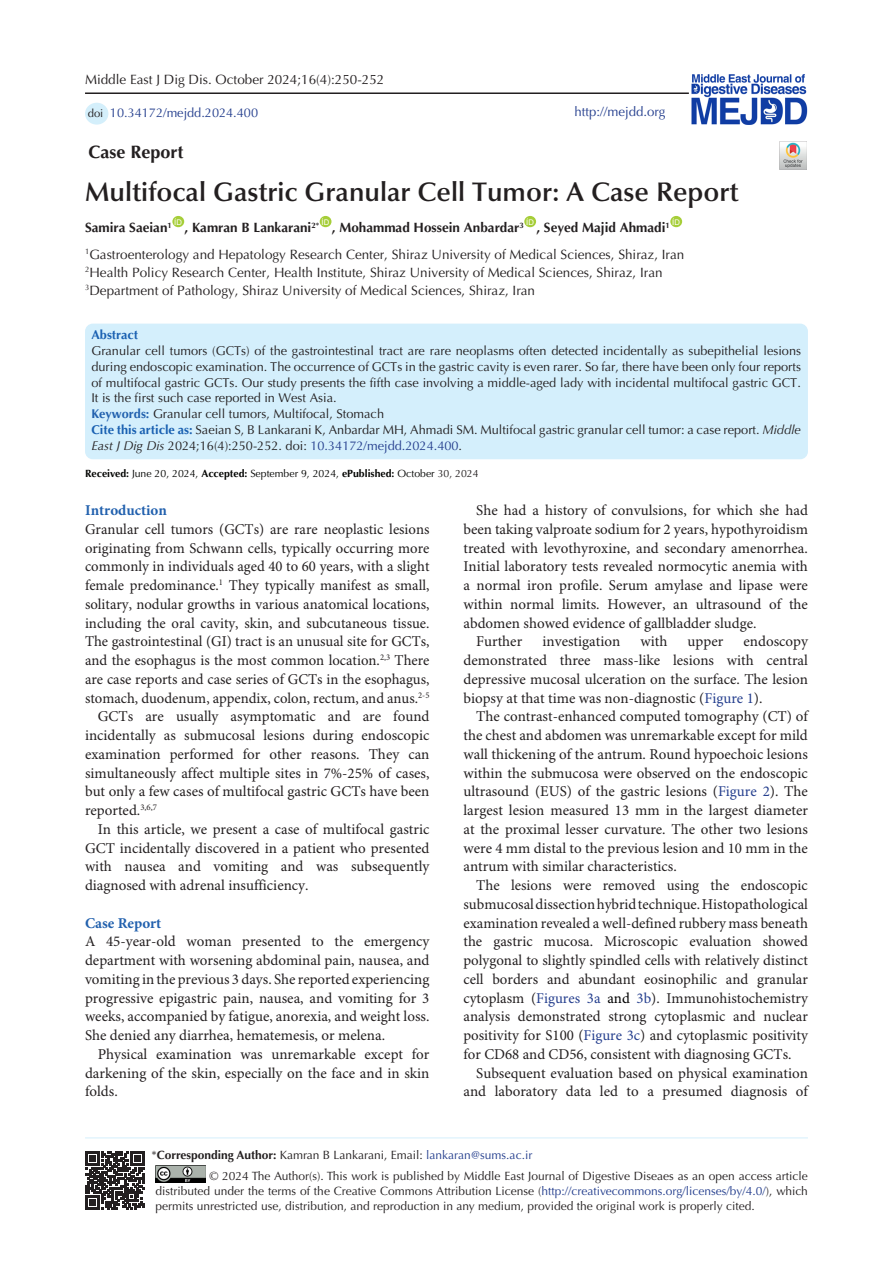
<style>
.page{position:relative;width:893px;height:1263px;background:#fff}
.page>*{position:absolute;margin:0;border:0;box-sizing:border-box;transform-origin:0 0}
.t1{font:600 27px "Optima LT Std";color:#231f20}
.t2{font:700 18px "Optima LT Std";color:#231f20}
.t3{font:15px/18.8px "Minion Pro";color:#231f20;text-align:justify}
.t4{font:700 15px "Minion Pro";color:#2261ae}
.t5{font:13.5px "Optima LT Std";color:#231f20}
.t6{font:700 13.5px "Optima LT Std";color:#231f20}
.t7{font:13.2px "Optima LT Std";color:#253f8e}
.t8{font:12.75px/15.8px "Optima LT Std";color:#231f20;text-align:justify}
.t9{font:12.75px "Optima LT Std";color:#253f8e}
.t10{font:700 12.75px "Optima LT Std";color:#1960b1}
.t11{font:12px/15px "Optima LT Std";color:#231f20;text-align:justify}
.t12{font:11.25px "Optima LT Std";color:#231f20}
.t13{font:10.5px "Optima LT Std";color:#040503}
.t14{font:7.8px "Arial";color:#fff}
.s1{font-weight:700;color:#2261ae}
.s2{font-weight:700;color:#1960b1}
.s3{font-style:italic}
.s4{color:#253f8e}
.s5{font-weight:700}
.s6{color:#231f20}
.s7{color:#000}
</style>
<div class="page">
<hr style="left:85px;top:1137px;width:723px;height:1px;background:#d4effc">
<div style="left:172px;top:216px;width:12px;height:11px;background:#a6ce39;border-radius:50%"></div>
<div style="left:320px;top:216px;width:11px;height:11px;background:#a6ce39;border-radius:50%"></div>
<div style="left:524px;top:216px;width:12px;height:11px;background:#a6ce39;border-radius:50%"></div>
<div style="left:670px;top:216px;width:12px;height:11px;background:#a6ce39;border-radius:50%"></div>
<img style="left:156px;top:1166px;width:49px;height:17px">
<div style="left:85px;top:103px;width:23px;height:22px;background:#d4effb;border-radius:50%"></div>
<div style="left:88px;top:108px;width:19px;height:11px;background:#d4effb"></div>
<hr style="left:85px;top:92px;width:604px;height:2px;background:#231f20">
<img style="left:779px;top:141px;width:28px;height:28px">
<svg style="left:86px;top:1151px;width:58px;height:58px"></svg>
<img style="left:691px;top:74px;width:117px;height:51px">
<div style="left:85px;top:324px;width:723px;height:135px;background:#d4effc;border-radius:8px"></div>
<p class="t5" style="left:85px;top:72px;width:301px">Middle East J Dig Dis. October 2024;16(4):250-252</p>
<p class="t12" style="left:88px;top:106px;width:17px">doi</p>
<p class="t9" style="left:110px;top:105px;width:150px">10.34172/mejdd.2024.400</p>
<p class="t7" style="left:574px;top:104px;width:92px">http://mejdd.org</p>
<p class="t2" style="left:89px;top:141px;width:97px">Case Report</p>
<p class="t1" style="left:85px;top:177px;width:655px">Multifocal Gastric Granular Cell Tumor: A Case Report</p>
<p class="t6" style="left:85px;top:220px;width:88px">Samira Saeian<sup>1</sup></p>
<p class="t14" style="left:672px;top:217px;width:9px">ID</p>
<p class="t5" style="left:85px;top:246px;width:601px"><sup>1</sup>Gastroenterology and Hepatology Research Center, Shiraz University of Medical Sciences, Shiraz, Iran</p>
<p class="t5" style="left:85px;top:264px;width:579px"><sup>2</sup>Health Policy Research Center, Health Institute, Shiraz University of Medical Sciences, Shiraz, Iran</p>
<p class="t5" style="left:85px;top:282px;width:452px"><sup>3</sup>Department of Pathology, Shiraz University of Medical Sciences, Shiraz, Iran</p>
<p class="t14" style="left:174px;top:217px;width:9px">ID</p>
<p class="t14" style="left:322px;top:217px;width:9px">ID</p>
<p class="t14" style="left:526px;top:217px;width:9px">ID</p>
<p class="t6" style="left:185px;top:220px;width:136px">, Kamran B Lankarani<sup>2*</sup></p>
<p class="t6" style="left:332px;top:220px;width:193px">, Mohammad Hossein Anbardar<sup>3</sup></p>
<p class="t6" style="left:536px;top:220px;width:135px">, Seyed Majid Ahmadi<sup>1</sup></p>
<p class="t10" style="left:91px;top:328px;width:48px">Abstract</p>
<p class="t8" style="left:91px;top:343px;width:711px">Granular cell tumors (GCTs) of the gastrointestinal tract are rare neoplasms often detected incidentally as subepithelial lesions during endoscopic examination. The occurrence of GCTs in the gastric cavity is even rarer. So far, there have been only four reports of multifocal gastric GCTs. Our study presents the fifth case involving a middle-aged lady with incidental multifocal gastric GCT.<br>It is the first such case reported in West Asia.</p>
<p class="t8" style="left:91px;top:406px;width:294px"><span class="s1">Keywords:</span> Granular cell tumors, Multifocal, Stomach</p>
<p class="t8" style="left:91px;top:422px;width:711px"><span class="s2">Cite this article as:</span> Saeian S, B Lankarani K, Anbardar MH, Ahmadi SM. Multifocal gastric granular cell tumor: a case report. <span class="s3">Middle<br>East J Dig Dis</span> 2024;16(4):250-252. doi: <span class="s4">10.34172/mejdd.2024.400</span>.</p>
<p class="t13" style="left:85px;top:467px;width:395px"><span class="s5">Received:</span> June 20, 2024, <span class="s5">Accepted:</span> September 9, 2024, <span class="s5">ePublished:</span> October <span class="s6">30, 2024</span></p>
<p class="t4" style="left:85px;top:500px;width:83px">Introduction</p>
<p class="t3" style="left:85px;top:520px;width:346px">Granular cell tumors (GCTs) are rare neoplastic lesions originating from Schwann cells, typically occurring more commonly in individuals aged 40 to 60 years, with a slight female predominance.<sup>1</sup> They typically manifest as small, solitary, nodular growths in various anatomical locations, including the oral cavity, skin, and subcutaneous tissue.<br>The gastrointestinal (GI) tract is an unusual site for GCTs, and the esophagus is the most common location.<sup>2,3</sup> There are case reports and case series of GCTs in the esophagus, stomach, duodenum, appendix, colon, rectum, and anus.<sup>2-5</sup></p>
<p class="t3" style="left:85px;top:708px;width:346px;text-indent:13px">GCTs are usually asymptomatic and are found incidentally as submucosal lesions during endoscopic examination performed for other reasons. They can simultaneously affect multiple sites in 7%-25% of cases, but only a few cases of multifocal gastric GCTs have been reported.<sup>3,6,7</sup></p>
<p class="t3" style="left:85px;top:820px;width:346px;text-indent:13px">In this article, we present a case of multifocal gastric GCT incidentally discovered in a patient who presented with nausea and vomiting and was subsequently diagnosed with adrenal insufficiency.</p>
<p class="t4" style="left:85px;top:912px;width:78px">Case Report</p>
<p class="t3" style="left:85px;top:933px;width:346px">A 45-year-old woman presented to the emergency department with worsening abdominal pain, nausea, and vomiting in the previous 3 days. She reported experiencing progressive epigastric pain, nausea, and vomiting for 3 weeks, accompanied by fatigue, anorexia, and weight loss.<br>She denied any diarrhea, hematemesis, or melena.</p>
<p class="t3" style="left:85px;top:1045px;width:346px;text-indent:13px">Physical examination was unremarkable except for darkening of the skin, especially on the face and in skin folds.</p>
<p class="t3" style="left:463px;top:501px;width:346px;text-indent:13px">She had a history of convulsions, for which she had been taking valproate sodium for 2 years, hypothyroidism treated with levothyroxine, and secondary amenorrhea.<br>Initial laboratory tests revealed normocytic anemia with a normal iron profile. Serum amylase and lipase were within normal limits. However, an ultrasound of the abdomen showed evidence of gallbladder sludge.</p>
<p class="t3" style="left:476px;top:633px;width:47px">Further</p>
<p class="t3" style="left:542px;top:633px;width:79px">investigation</p>
<p class="t3" style="left:640px;top:633px;width:28px">with</p>
<p class="t3" style="left:688px;top:633px;width:37px">upper</p>
<p class="t3" style="left:463px;top:633px;width:346px;text-indent:280px">endoscopy demonstrated three mass-like lesions with central depressive mucosal ulceration on the surface. The lesion biopsy at that time was non-diagnostic (<span class="s4">Figure 1</span>).</p>
<p class="t3" style="left:463px;top:708px;width:346px;text-indent:13px">The contrast-enhanced computed tomography (CT) of the chest and abdomen was unremarkable except for mild wall thickening of the antrum. Round hypoechoic lesions within the submucosa were observed on the endoscopic ultrasound (EUS) of the gastric lesions (<span class="s4">Figure 2</span>). The largest lesion measured 13 mm in the largest diameter at the proximal lesser curvature. The other two lesions were 4 mm distal to the previous lesion and 10 mm in the antrum with similar characteristics.</p>
<p class="t3" style="left:463px;top:876px;width:346px;text-indent:13px">The lesions were removed using the endoscopic submucosal dissection hybrid technique. Histopathological examination revealed a well-defined rubbery mass beneath the gastric mucosa. Microscopic evaluation showed polygonal to slightly spindled cells with relatively distinct cell borders and abundant eosinophilic and granular cytoplasm (<span class="s4">Figures 3a</span> <span class="s7">and</span> <span class="s4">3b</span>). Immunohistochemistry analysis demonstrated strong cytoplasmic and nuclear positivity for S100 (<span class="s4">Figure 3c</span>) and cytoplasmic positivity for CD68 and CD56, consistent with diagnosing GCTs.</p>
<p class="t3" style="left:463px;top:1064px;width:346px;text-align:right">Subsequent evaluation based on physical examination and laboratory data led to a presumed diagnosis of</p>
<p class="t11" style="left:151px;top:1147px;width:382px">*<span class="s5">Corresponding Author:</span> Kamran B Lankarani, Email: <span class="s4">lankaran@sums.ac.ir</span></p>
<p class="t11" style="left:156px;top:1168px;width:654px;text-indent:54px">© 2024 The Author(s). This work is published by Middle East Journal of Digestive Diseaes as an open access article distributed under the terms of the Creative Commons Attribution License (<span class="s4">http://creativecommons.org/licenses/by/4.0/</span>), which permits unrestricted use, distribution, and reproduction in any medium, provided the original work is properly cited.</p>
</div>
